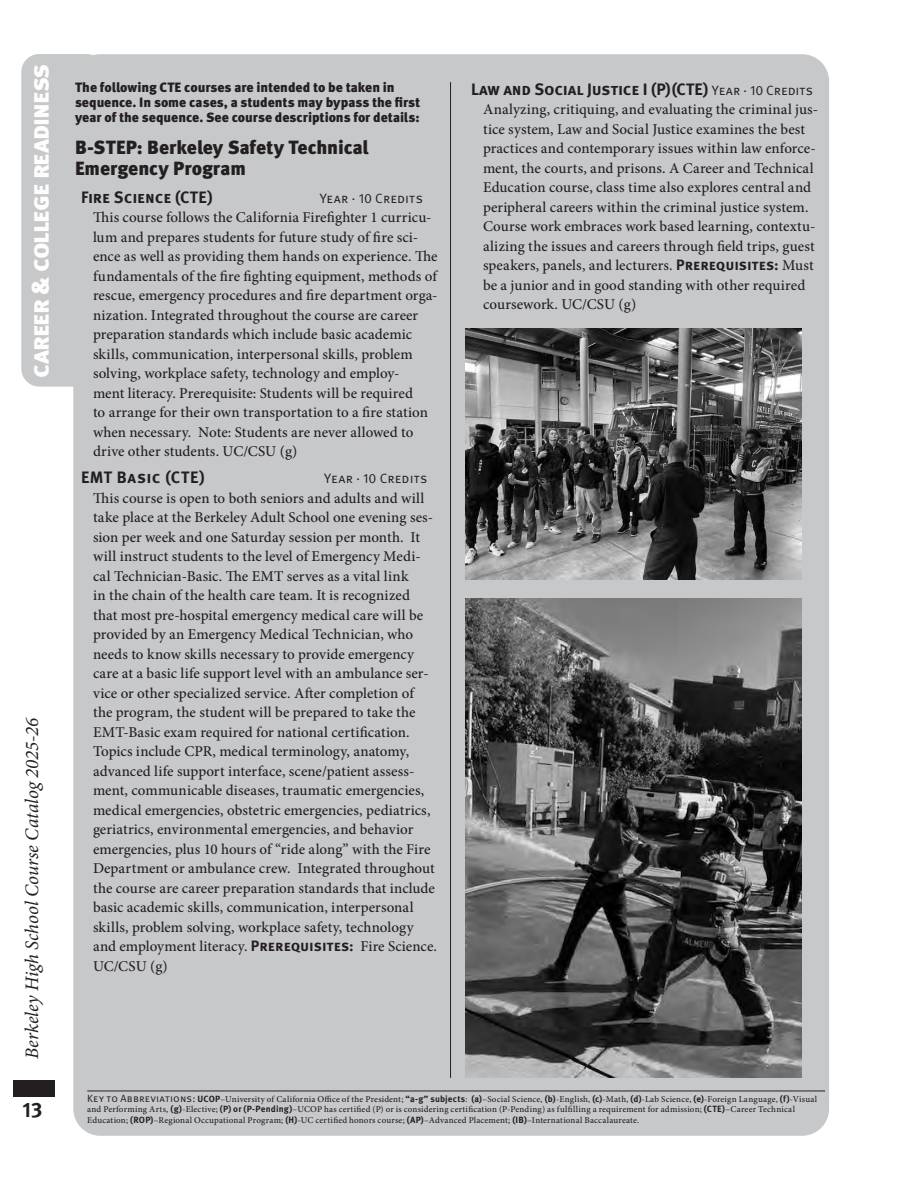
<style>
.page{position:relative;width:918px;height:1188px;background:#fff}
.page>*{position:absolute;margin:0;border:0;box-sizing:border-box;transform-origin:0 0}
.tabs{font:900 25.5px "Meta Pro";letter-spacing:-.04em;color:#fdfdfd}
.t1{font:700 21px "Meta Pro";color:#231f20}
.Heading{font:900 19.2px/21px "Meta Pro";letter-spacing:-.005em;color:#231f20}
.Heading-2{font:italic 19.2px "Minion Pro";letter-spacing:-.005em;color:#231f20}
.Sub-heading{font:700 16.5px "Meta Pro";color:#231f20}
.Sub-heading-2{font:700 16.5px "Meta Pro";letter-spacing:.035em;color:#231f20}
.Body{font:500 15px/19.5px "Minion Pro";color:#231f20}
.SubHeading2{font:900 13.5px/15px "Meta Pro";letter-spacing:-.005em;color:#231f20}
.Sub-heading-3{font:13.5px "Meta Pro Norm";letter-spacing:.01em;color:#231f20}
.Footnote{font:500 9px/10.5px "Minion Pro";letter-spacing:.025em;color:#231f20}
.s1{font-family:"Meta Pro";font-weight:700}
.s2{font-family:"Meta Pro Norm";font-weight:400;font-size:13.5px}
.s3{font-family:"Meta Pro Norm";font-weight:400;font-size:10.5px}
</style>
<div class="page">
<div style="left:13px;top:1081px;width:42px;height:16px;background:#231f20"></div>
<div style="left:73px;top:54px;width:756px;height:1082px;background:#c7c8ca;border-radius:27px"></div>
<div style="left:21px;top:54px;width:84px;height:333px;background:#c7c8ca;border-radius:18px"></div>
<hr style="left:87px;top:1091px;width:738px;height:1px;background:#231f20">
<hr style="left:450px;top:82px;width:1px;height:996px;background:#231f20">
<img style="left:465px;top:599px;width:336px;height:479px">
<img style="left:465px;top:328px;width:336px;height:252px">
<p class="tabs" style="left:20px;top:378px;width:316px;rotate:-90deg">career &amp; college readiness</p>
<p class="Heading-2" style="left:19px;top:1059px;width:343px;rotate:-90deg">Berkeley High School Course Catalog 2025-26</p>
<h2 class="t1" style="left:23px;top:1093px;width:22px">13</h2>
<p class="SubHeading2" style="left:75px;top:79px;width:347px">The following CTE courses are intended to be taken in sequence. In some cases, a students may bypass the first year of the sequence. See course descriptions for details:</p>
<p class="Heading" style="left:75px;top:136px;width:295px">B-STEP: Berkeley Safety Technical<br>Emergency Program</p>
<p class="Sub-heading" style="left:81px;top:184px;width:133px">Fire Science (CTE)</p>
<p class="Sub-heading-3" style="left:320px;top:188px;width:105px">Year · 10 Credits</p>
<p class="Body" style="left:93px;top:208px;width:347px">This course follows the California Firefighter 1 curricu&shy;lum and prepares students for future study of fire sci&shy;ence as well as providing them hands on experience. The fundamentals of the fire fighting equipment, methods of rescue, emergency procedures and fire department orga&shy;nization. Integrated throughout the course are career preparation standards which include basic academic skills, communication, interpersonal skills, problem solving, workplace safety, technology and employ-<br>ment literacy. Prerequisite: Students will be required<br>to arrange for their own transportation to a fire station when necessary. Note: Students are never allowed to drive other students. UC/CSU (g)</p>
<p class="Sub-heading-2" style="left:81px;top:465px;width:125px">EMT Basic (CTE)</p>
<p class="Sub-heading-3" style="left:324px;top:468px;width:105px">Year · 10 Credits</p>
<p class="Body" style="left:93px;top:488px;width:346px">This course is open to both seniors and adults and will take place at the Berkeley Adult School one evening ses&shy;sion per week and one Saturday session per month. It will instruct students to the level of Emergency Medi&shy;cal Technician-Basic. The EMT serves as a vital link<br>in the chain of the health care team. It is recognized that most pre-hospital emergency medical care will be provided by an Emergency Medical Technician, who needs to know skills necessary to provide emergency care at a basic life support level with an ambulance ser&shy;vice or other specialized service. After completion of the program, the student will be prepared to take the EMT-Basic exam required for national certification.<br>Topics include CPR, medical terminology, anatomy, advanced life support interface, scene/patient assess&shy;ment, communicable diseases, traumatic emergencies, medical emergencies, obstetric emergencies, pediatrics, geriatrics, environmental emergencies, and behavior emergencies, plus 10 hours of “ride along” with the Fire Department or ambulance crew. Integrated throughout the course are career preparation standards that include basic academic skills, communication, interpersonal skills, problem solving, workplace safety, technology and employment literacy. <span class="s1">Prerequisites:</span> Fire Science.<br>UC/CSU (g)</p>
<p class="Sub-heading" style="left:471px;top:76px;width:344px">Law and Social Justice I (P)(CTE) <span class="s2">Year · 10 Credits</span></p>
<p class="Body" style="left:483px;top:100px;width:337px">Analyzing, critiquing, and evaluating the criminal jus&shy;tice system, Law and Social Justice examines the best practices and contemporary issues within law enforce&shy;ment, the courts, and prisons. A Career and Technical Education course, class time also explores central and peripheral careers within the criminal justice system.<br>Course work embraces work based learning, contextu&shy;alizing the issues and careers through field trips, guest speakers, panels, and lecturers. <span class="s1">Prerequisites:</span> Must be a junior and in good standing with other required coursework. UC/CSU (g)</p>
<p class="Footnote" style="left:87px;top:1094px;width:732px"><span class="s3">Key to Abbreviations:</span> <span class="s1">UCOP</span>–University of California Office of the President; <span class="s1">“a-g” subjects</span>: <span class="s1">(a)</span>–Social Science, <span class="s1">(b)</span>-English, <span class="s1">(c)</span>-Math, <span class="s1">(d)</span>-Lab Science, <span class="s1">(e)</span>-Foreign Language, <span class="s1">(f)</span>-Visual and Performing Arts, <span class="s1">(g)</span>-Elective; <span class="s1">(P) or (P-Pending)</span>–UCOP has certified (P) or is considering certification (P-Pending) as fulfilling a requirement for admission; <span class="s1">(CTE)</span>–Career Technical<br>Education; <span class="s1">(ROP)</span>–Regional Occupational Program; <span class="s1">(H)</span>-UC certified honors course; <span class="s1">(AP)</span>–Advanced Placement; <span class="s1">(IB)</span>–International Baccalaureate.</p>
</div>
